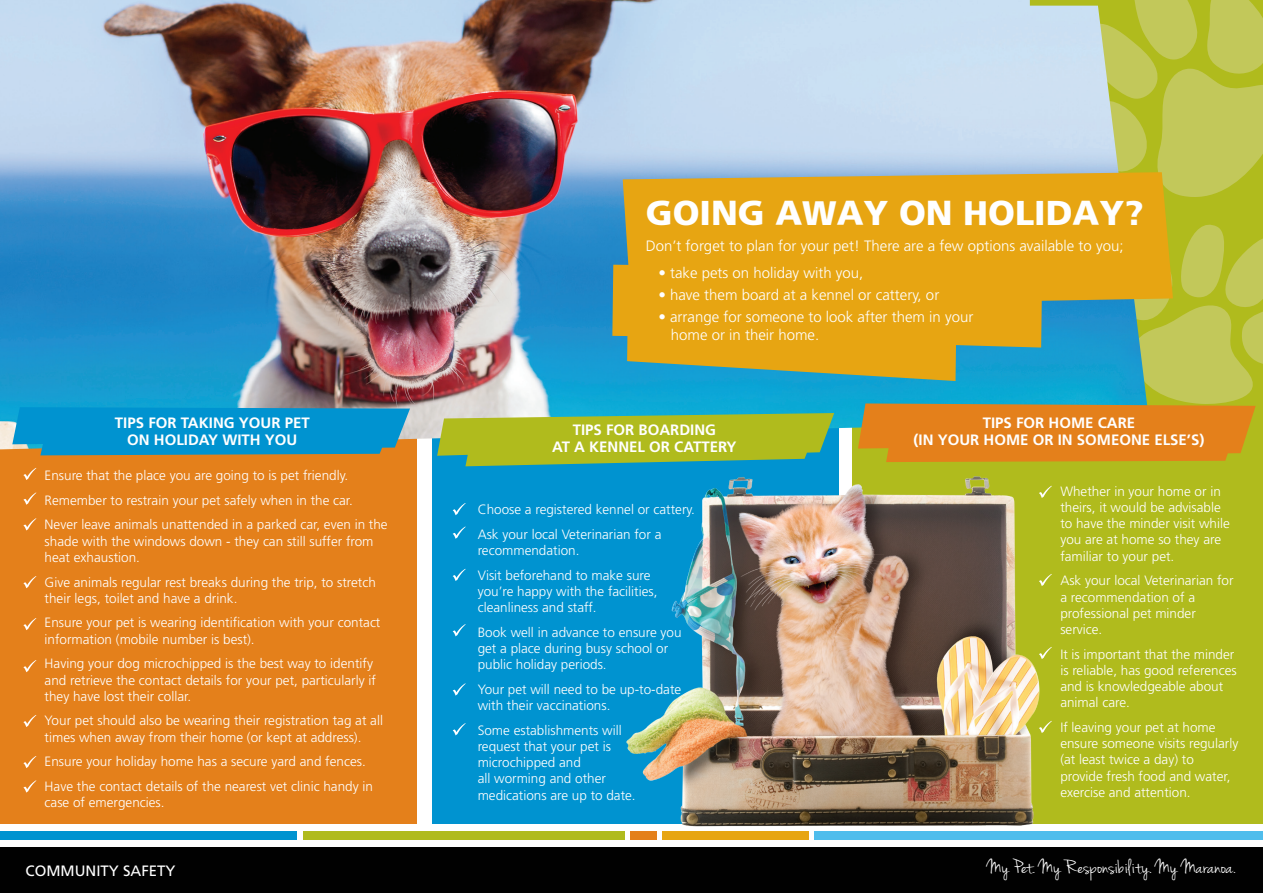
<style>
.page{position:relative;width:1263px;height:893px;background:#fff}
.page>*{position:absolute;margin:0;border:0;box-sizing:border-box;transform-origin:0 0}
.t1{font:900 34.5px "Freeway";color:#fff}
.t2{font:20.7px "Jenna Sue";color:#fff;scale:1.15 1}
.t3{font:300 15px/18px "Frutiger LT Std";color:#fff}
.t4{font:700 15px/16.5px "Frutiger LT Std";color:#fff;text-align:center}
.t5{font:15px "Frutiger LT Std";color:#fff}
.t6{font:300 13.5px/16.2px "Frutiger LT Std";color:#fff}
</style>
<div class="page">
<div style="left:853px;top:0;width:410px;height:823px;background:#b0bb1d"></div>
<svg style="left:1149px;top:0;width:114px;height:197px"></svg>
<div style="left:432px;top:0;width:406px;height:823px;background:#0093d0"></div>
<div style="left:303px;top:831px;width:321px;height:9px;background:#b0bb1d"></div>
<div style="left:0;top:831px;width:297px;height:9px;background:#0093d0"></div>
<div style="left:814px;top:831px;width:449px;height:9px;background:#4fbdec"></div>
<div style="left:0;top:847px;width:1263px;height:46px;background:#010101"></div>
<div style="left:0;top:0;width:417px;height:823px;background:#e4801b"></div>
<img style="left:0;top:0;width:1149px;height:449px">
<svg style="left:12px;top:407px;width:398px;height:48px;background:#0d93c9"></svg>
<svg style="left:23px;top:468px;width:13px;height:12px"></svg>
<svg style="left:23px;top:492px;width:13px;height:13px"></svg>
<svg style="left:23px;top:518px;width:13px;height:12px"></svg>
<svg style="left:23px;top:576px;width:13px;height:12px"></svg>
<svg style="left:23px;top:618px;width:13px;height:12px"></svg>
<svg style="left:23px;top:660px;width:13px;height:12px"></svg>
<svg style="left:23px;top:715px;width:13px;height:12px"></svg>
<svg style="left:23px;top:756px;width:13px;height:12px"></svg>
<svg style="left:23px;top:780px;width:13px;height:13px"></svg>
<svg style="left:437px;top:413px;width:153px;height:53px;background:#a6bb3a"></svg>
<svg style="left:453px;top:503px;width:13px;height:12px"></svg>
<svg style="left:453px;top:526px;width:13px;height:13px"></svg>
<svg style="left:453px;top:569px;width:13px;height:12px"></svg>
<svg style="left:453px;top:624px;width:13px;height:12px"></svg>
<svg style="left:453px;top:683px;width:13px;height:13px"></svg>
<svg style="left:858px;top:224px;width:405px;height:238px"></svg>
<img style="left:590px;top:402px;width:494px;height:438px">
<svg style="left:1039px;top:486px;width:13px;height:12px"></svg>
<svg style="left:1039px;top:574px;width:13px;height:12px"></svg>
<svg style="left:1039px;top:647px;width:13px;height:12px"></svg>
<svg style="left:1039px;top:721px;width:13px;height:12px"></svg>
<svg style="left:612px;top:172px;width:561px;height:209px;background:#c7a431"></svg>
<svg style="left:453px;top:723px;width:13px;height:12px"></svg>
<p class="t1" style="left:646px;top:192px;width:499px">GOING AWAY ON HOLIDAY?</p>
<p class="t3" style="left:646px;top:237px;width:479px">Don’t forget to plan for your pet! There are a few options available to you;</p>
<p class="t3" style="left:658px;top:264px;width:207px">• take pets on holiday with you,</p>
<p class="t3" style="left:658px;top:286px;width:282px">• have them board at a kennel or cattery, or</p>
<p class="t3" style="left:671px;top:308px;width:304px;text-indent:-13px">• arrange for someone to look after them in your home or in their home.</p>
<p class="t4" style="left:115px;top:415px;width:196px">TIPS FOR TAKING YOUR PET<br>ON HOLIDAY WITH YOU</p>
<p class="t4" style="left:552px;top:422px;width:186px">TIPS FOR BOARDING<br>AT A KENNEL OR CATTERY</p>
<p class="t4" style="left:913px;top:415px;width:292px">TIPS FOR HOME CARE<br>(IN YOUR HOME OR IN SOMEONE ELSE’S)</p>
<p class="t6" style="left:45px;top:467px;width:305px">Ensure that the place you are going to is pet friendly.</p>
<p class="t6" style="left:45px;top:492px;width:310px">Remember to restrain your pet safely when in the car.</p>
<p class="t6" style="left:45px;top:517px;width:345px">Never leave animals unattended in a parked car, even in the shade with the windows down - they can still suffer from heat exhaustion.</p>
<p class="t6" style="left:45px;top:574px;width:333px">Give animals regular rest breaks during the trip, to stretch their legs, toilet and have a drink.</p>
<p class="t6" style="left:45px;top:615px;width:337px">Ensure your pet is wearing identification with your contact information (mobile number is best).</p>
<p class="t6" style="left:45px;top:656px;width:333px">Having your dog microchipped is the best way to identify and retrieve the contact details for your pet, particularly if they have lost their collar.</p>
<p class="t6" style="left:45px;top:713px;width:340px">Your pet should also be wearing their registration tag at all times when away from their home (or kept at address).</p>
<p class="t6" style="left:45px;top:754px;width:323px">Ensure your holiday home has a secure yard and fences.</p>
<p class="t6" style="left:45px;top:778px;width:330px">Have the contact details of the nearest vet clinic handy in case of emergencies.</p>
<p class="t6" style="left:478px;top:502px;width:219px">Choose a registered kennel or cattery.</p>
<p class="t6" style="left:478px;top:526px;width:185px">Ask your local Veterinarian for a recommendation.</p>
<p class="t6" style="left:478px;top:567px;width:181px">Visit beforehand to make sure you’re happy with the facilities, cleanliness and staff.</p>
<p class="t6" style="left:478px;top:624px;width:205px">Book well in advance to ensure you get a place during busy school or public holiday periods.</p>
<p class="t6" style="left:478px;top:681px;width:205px">Your pet will need to be up-to-date with their vaccinations.</p>
<p class="t6" style="left:478px;top:722px;width:160px">Some establishments will request that your pet is microchipped and<br>all worming and other medications are up to date.</p>
<p class="t6" style="left:1060px;top:483px;width:171px">Whether in your home or in theirs, it would be advisable to have the minder visit while you are at home so they are familiar to your pet.</p>
<p class="t6" style="left:1060px;top:573px;width:175px">Ask your local Veterinarian for a recommendation of a professional pet minder service.</p>
<p class="t6" style="left:1060px;top:646px;width:178px">It is important that the minder is reliable, has good references and is knowledgeable about animal care.</p>
<p class="t6" style="left:1060px;top:719px;width:180px">If leaving your pet at home ensure someone visits regularly (at least twice a day) to provide fresh food and water, exercise and attention.</p>
<p class="t5" style="left:26px;top:862px;width:152px">COMMUNITY SAFETY</p>
<h2 class="t2" style="left:987px;top:855px;width:217px">My Pet. My Responsibility. My Maranoa.</h2>
</div>
